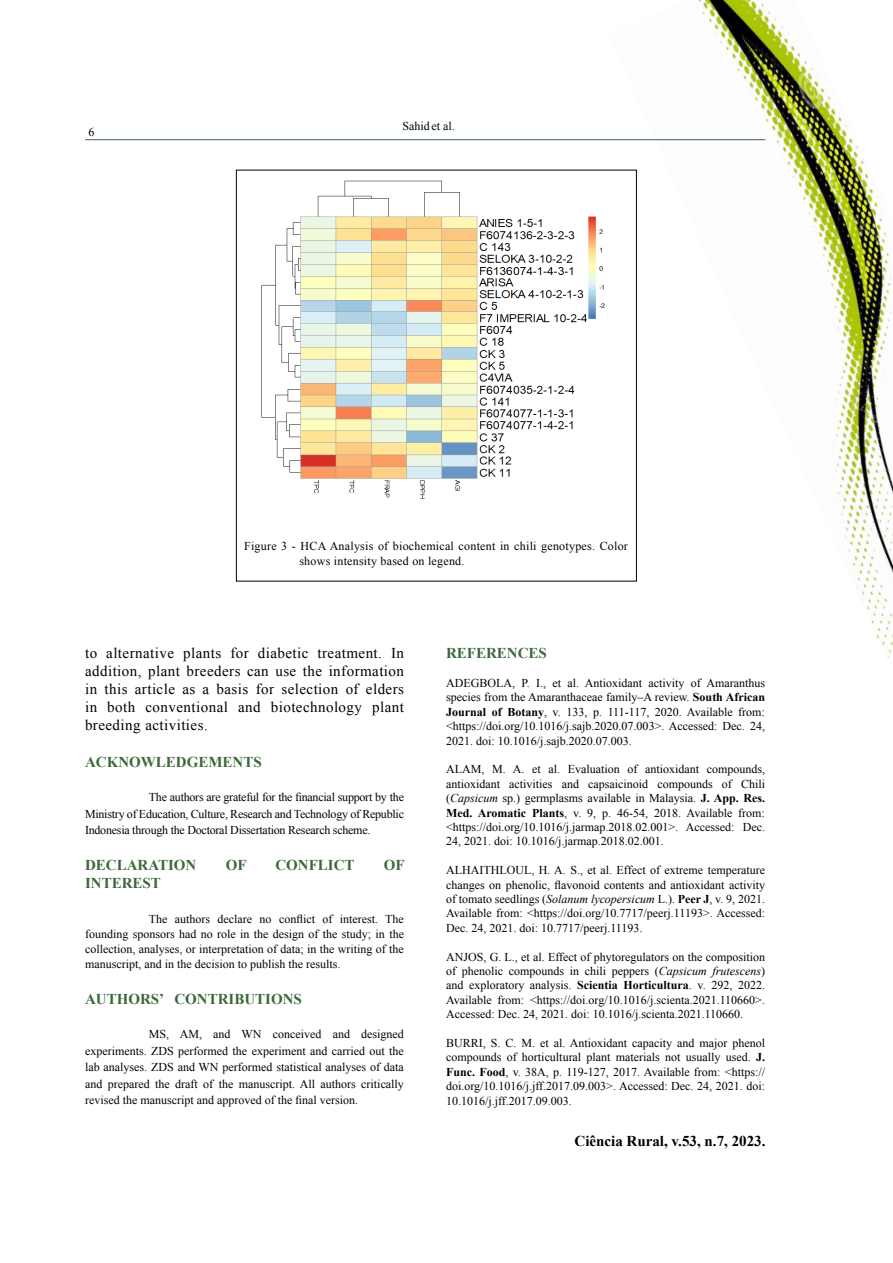
<style>
.page{position:relative;width:893px;height:1263px;background:#fff}
.page>*{position:absolute;margin:0;border:0;box-sizing:border-box;transform-origin:0 0}
.t1{font:15px/18px "Times New Roman";letter-spacing:.03em;color:#000;text-align:justify}
.t2{font:700 15px "Times New Roman";color:#3c683a}
.t3{font:700 15px "Times New Roman";color:#000}
.t4{font:12px/14.4px "Times New Roman";color:#000;text-align:justify}
.t5{font:12px/14.4px "Times New Roman";letter-spacing:.02em;color:#000}
.s1{font-weight:700}
.s2{font-style:italic}
</style>
<div class="page">
<img style="left:608px;top:0;width:285px;height:658px">
<hr style="left:85px;top:139px;width:680px;height:1px;background:#3c683a">
<img style="left:261px;top:178px;width:348px;height:327px">
<p class="t4" style="left:88px;top:125px;width:7px">6</p>
<p class="t4" style="left:402px;top:119px;width:54px">Sahid et al.</p>
<p class="t5" style="left:299px;top:539px;width:330px;text-indent:-55px">Figure 3 - HCA Analysis of biochemical content in chili genotypes. Color shows intensity based on legend.</p>
<p class="t1" style="left:85px;top:644px;width:320px">to alternative plants for diabetic treatment. In addition, plant breeders can use the information in this article as a basis for selection of elders in both conventional and biotechnology plant breeding activities.</p>
<p class="t2" style="left:85px;top:751px;width:178px">ACKNOWLEDGEMENTS</p>
<p class="t4" style="left:85px;top:788px;width:320px;line-height:16.5px;text-indent:64px">The authors are grateful for the financial support by the Ministry of Education, Culture, Research and Technology of Republic Indonesia through the Doctoral Dissertation Research scheme.</p>
<p class="t2" style="left:85px;top:855px;width:113px">DECLARATION</p>
<p class="t2" style="left:226px;top:855px;width:22px">OF</p>
<p class="t2" style="left:275px;top:855px;width:81px">CONFLICT</p>
<p class="t2" style="left:384px;top:855px;width:22px">OF</p>
<p class="t2" style="left:85px;top:873px;width:77px">INTEREST</p>
<p class="t4" style="left:85px;top:911px;width:320px;line-height:15px;text-indent:64px">The authors declare no conflict of interest. The founding sponsors had no role in the design of the study; in the collection, analyses, or interpretation of data; in the writing of the manuscript, and in the decision to publish the results.</p>
<p class="t2" style="left:85px;top:988px;width:218px">AUTHORS’ CONTRIBUTIONS</p>
<p class="t4" style="left:85px;top:1026px;width:320px;line-height:16.5px;text-indent:64px">MS, AM, and WN conceived and designed experiments. ZDS performed the experiment and carried out the lab analyses. ZDS and WN performed statistical analyses of data and prepared the draft of the manuscript. All authors critically revised the manuscript and approved of the final version.</p>
<p class="t2" style="left:446px;top:643px;width:102px">REFERENCES</p>
<p class="t4" style="left:446px;top:676px;width:320px">ADEGBOLA, P. I., et al. Antioxidant activity of Amaranthus species from the Amaranthaceae family–A review. <span class="s1">South African Journal of Botany</span>, v. 133, p. 111-117, 2020. Available from: &lt;https://doi.org/10.1016/j.sajb.2020.07.003&gt;. Accessed: Dec. 24, 2021. doi: 10.1016/j.sajb.2020.07.003.</p>
<p class="t4" style="left:446px;top:762px;width:320px">ALAM, M. A. et al. Evaluation of antioxidant compounds, antioxidant activities and capsaicinoid compounds of Chili (<span class="s2">Capsicum</span> sp.) germplasms available in Malaysia. <span class="s1">J. App. Res.<br>Med. Aromatic Plants</span>, v. 9, p. 46-54, 2018. Available from: &lt;https://doi.org/10.1016/j.jarmap.2018.02.001&gt;. Accessed: Dec.<br>24, 2021. doi: 10.1016/j.jarmap.2018.02.001.</p>
<p class="t4" style="left:446px;top:863px;width:320px">ALHAITHLOUL, H. A. S., et al. Effect of extreme temperature changes on phenolic, flavonoid contents and antioxidant activity of tomato seedlings (<span class="s2">Solanum lycopersicum</span> L.). <span class="s1">Peer J</span>, v. 9, 2021.<br>Available from: &lt;https://doi.org/10.7717/peerj.11193&gt;. Accessed:<br>Dec. 24, 2021. doi: 10.7717/peerj.11193.</p>
<p class="t4" style="left:446px;top:949px;width:320px">ANJOS, G. L., et al. Effect of phytoregulators on the composition of phenolic compounds in chili peppers (<span class="s2">Capsicum frutescens</span>) and exploratory analysis. <span class="s1">Scientia Horticultura</span>. v. 292, 2022.<br>Available from: &lt;https://doi.org/10.1016/j.scienta.2021.110660&gt;.<br>Accessed: Dec. 24, 2021. doi: 10.1016/j.scienta.2021.110660.</p>
<p class="t4" style="left:446px;top:1036px;width:320px">BURRI, S. C. M. et al. Antioxidant capacity and major phenol compounds of horticultural plant materials not usually used. <span class="s1">J.<br>Func. Food</span>, v. 38A, p. 119-127, 2017. Available from: &lt;https:// doi.org/10.1016/j.jff.2017.09.003&gt;. Accessed: Dec. 24, 2021. doi:<br>10.1016/j.jff.2017.09.003.</p>
<p class="t3" style="left:575px;top:1130px;width:192px">Ciência Rural, v.53, n.7, 2023.</p>
</div>
